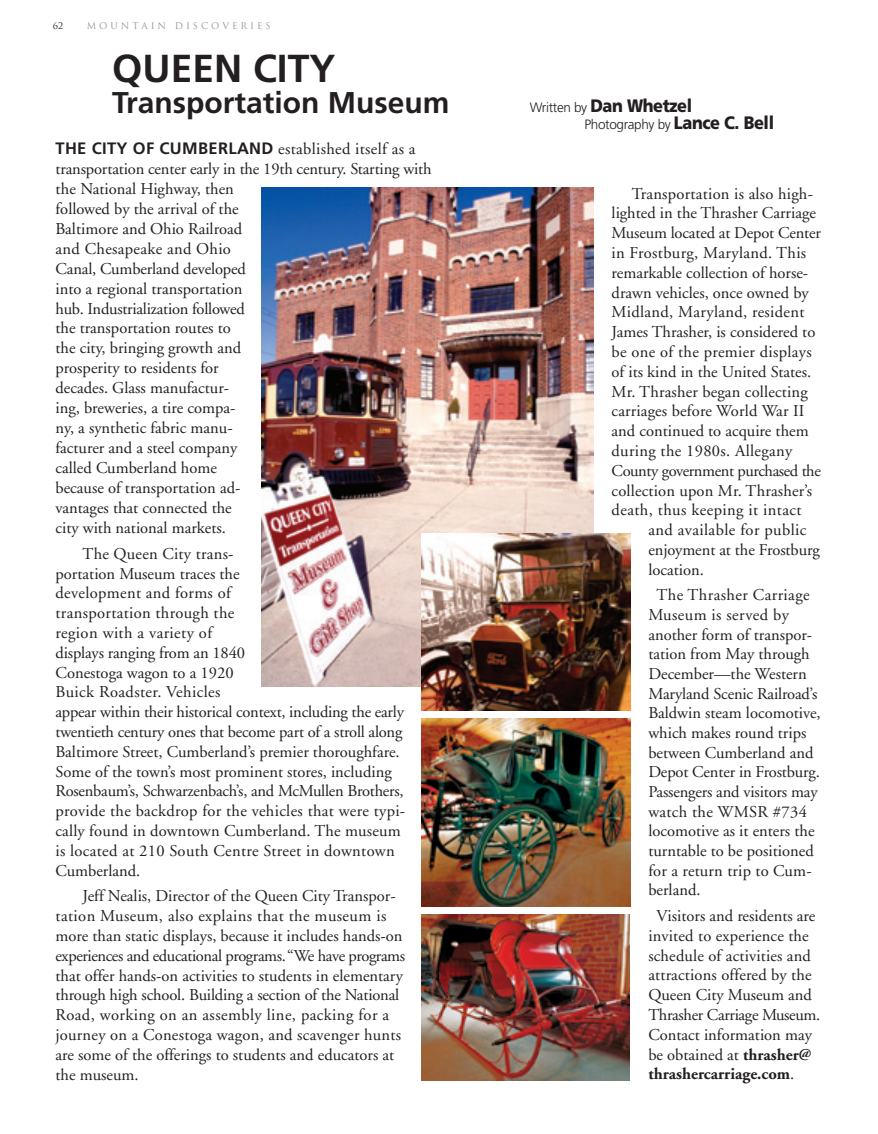
<style>
.page{position:relative;width:878px;height:1134px;background:#fff}
.page>*{position:absolute;margin:0;border:0;box-sizing:border-box;transform-origin:0 0}
.M_D_TEXT{font:700 39px "Frutiger";color:#231f20}
.M_D_TEXT-2{font:700 30px "Frutiger";color:#231f20}
.M_D_CAPTION{font:900 18px "Frutiger";letter-spacing:-.025em;color:#231f20;scale:.9 1}
.M_D_TEXT_no_Para{font:16.5px/19.8px "Adobe Garamond";color:#231f20}
.M_D_TEXT_no_Para-2{font:16.5px/19.8px "Adobe Garamond";letter-spacing:.02em;color:#231f20}
.M_D_TEXT_no_Para-3{font:16.5px "Adobe Garamond";letter-spacing:-.025em;color:#231f20}
.M_D_TEXT_no_Para-4{font:16.5px "Adobe Garamond";letter-spacing:.025em;color:#231f20}
.M_D_CAPTION-2{font:300 13.5px "Frutiger";letter-spacing:-.025em;color:#231f20}
.t1{font:9px "Trajan";color:#939598}
.t2{font:9px "Trajan";color:#231f20}
.s1{font-weight:300;font-size:13.5px}
.s2{font-weight:900;font-size:18px}
.s3{font-family:"Frutiger";font-weight:700}
.s4{font-weight:700}
</style>
<div class="page">
<img style="left:421px;top:718px;width:209px;height:188px">
<img style="left:261px;top:187px;width:332px;height:500px">
<img style="left:421px;top:914px;width:208px;height:167px">
<img style="left:421px;top:533px;width:209px;height:178px">
<p class="t2" style="left:53px;top:20px;width:12px">62</p>
<p class="t1" style="left:87px;top:20px;width:185px">M O U N T A I N D I S C O V E R I E S</p>
<p class="M_D_TEXT" style="left:112px;top:45px;width:225px">QUEEN CITY</p>
<p class="M_D_TEXT-2" style="left:112px;top:85px;width:339px">Transportation Museum</p>
<p class="M_D_CAPTION" style="left:530px;top:95px;width:182px"><span class="s1">Written by</span> Dan Whetzel</p>
<p class="M_D_CAPTION-2" style="left:584px;top:116px;width:191px">Photography by <span class="s2">Lance C. Bell</span></p>
<p class="M_D_TEXT_no_Para-2" style="left:56px;top:140px;width:361px"><span class="s3">THE CITY OF CUMBERLAND</span> established itself as a</p>
<p class="M_D_TEXT_no_Para" style="left:56px;top:159px;width:377px">transportation center early in the 19th century. Starting with</p>
<p class="M_D_TEXT_no_Para" style="left:56px;top:179px;width:192px">the National Highway, then followed by the arrival of the<br>Baltimore and Ohio Railroad and Chesapeake and Ohio<br>Canal, Cumberland developed</p>
<p class="M_D_TEXT_no_Para" style="left:56px;top:279px;width:188px">into a regional transportation</p>
<p class="M_D_TEXT_no_Para" style="left:56px;top:299px;width:191px">hub. Industrialization followed</p>
<p class="M_D_TEXT_no_Para" style="left:56px;top:319px;width:187px">the transportation routes to the city, bringing growth and prosperity to residents for</p>
<p class="M_D_TEXT_no_Para" style="left:56px;top:379px;width:186px">decades. Glass manufactur&shy;ing, breweries, a tire compa&shy;ny, a synthetic fabric manu&shy;facturer and a steel company called Cumberland home because of transportation ad&shy;vantages that connected the city with national markets.</p>
<p class="M_D_TEXT_no_Para-2" style="left:56px;top:544px;width:186px;text-indent:27px">The Queen City trans&shy;portation Museum traces the development and forms of transportation through the region with a variety of</p>
<p class="M_D_TEXT_no_Para" style="left:56px;top:643px;width:191px">displays ranging from an 1840</p>
<p class="M_D_TEXT_no_Para" style="left:56px;top:663px;width:179px">Conestoga wagon to a 1920<br>Buick Roadster. Vehicles</p>
<p class="M_D_TEXT_no_Para" style="left:56px;top:702px;width:350px">appear within their historical context, including the early twentieth century ones that become part of a stroll along Baltimore Street, Cumberland’s premier thoroughfare.<br>Some of the town’s most prominent stores, including</p>
<p class="M_D_TEXT_no_Para" style="left:56px;top:782px;width:351px">Rosenbaum’s, Schwarzenbach’s, and McMullen Brothers, provide the backdrop for the vehicles that were typi&shy;cally found in downtown Cumberland. The museum is located at 210 South Centre Street in downtown Cumberland.</p>
<p class="M_D_TEXT_no_Para" style="left:56px;top:887px;width:341px;text-indent:27px">Jeff Nealis, Director of the Queen City Transpor&shy;tation Museum, also explains that the museum is</p>
<p class="M_D_TEXT_no_Para" style="left:56px;top:926px;width:348px">more than static displays, because it includes hands-on</p>
<p class="M_D_TEXT_no_Para-3" style="left:56px;top:947px;width:351px">experiences and educational programs. “We have programs</p>
<p class="M_D_TEXT_no_Para" style="left:56px;top:966px;width:349px">that offer hands-on activities to students in elementary through high school. Building a section of the National<br>Road, working on an assembly line, packing for a</p>
<p class="M_D_TEXT_no_Para" style="left:56px;top:1025px;width:347px">journey on a Conestoga wagon, and scavenger hunts are some of the offerings to students and educators at the museum.</p>
<p class="M_D_TEXT_no_Para" style="left:611px;top:184px;width:206px;text-align:right">Transportation is also high&shy;lighted in the Thrasher Carriage</p>
<p class="M_D_TEXT_no_Para" style="left:611px;top:224px;width:211px">Museum located at Depot Center</p>
<p class="M_D_TEXT_no_Para" style="left:611px;top:243px;width:211px">in Frostburg, Maryland. This remarkable collection of horse&shy;drawn vehicles, once owned by<br>Midland, Maryland, resident<br>James Thrasher, is considered to be one of the premier displays of its kind in the United States.<br>Mr. Thrasher began collecting carriages before World War II and continued to acquire them during the 1980s. Allegany<br>County government purchased the</p>
<p class="M_D_TEXT_no_Para" style="left:611px;top:481px;width:202px">collection upon Mr. Thrasher’s</p>
<p class="M_D_TEXT_no_Para-4" style="left:611px;top:501px;width:191px">death, thus keeping it intact</p>
<p class="M_D_TEXT_no_Para-4" style="left:648px;top:521px;width:160px">and available for public</p>
<p class="M_D_TEXT_no_Para" style="left:648px;top:540px;width:173px">enjoyment at the Frostburg</p>
<p class="M_D_TEXT_no_Para" style="left:648px;top:560px;width:57px">location.</p>
<p class="M_D_TEXT_no_Para" style="left:648px;top:586px;width:170px;text-indent:8px">The Thrasher Carriage<br>Museum is served by another form of transpor&shy;tation from May through<br>December—the Western<br>Maryland Scenic Railroad’s</p>
<p class="M_D_TEXT_no_Para" style="left:648px;top:704px;width:174px">Baldwin steam locomotive,</p>
<p class="M_D_TEXT_no_Para" style="left:648px;top:723px;width:167px">which makes round trips between Cumberland and</p>
<p class="M_D_TEXT_no_Para" style="left:648px;top:763px;width:173px">Depot Center in Frostburg.</p>
<p class="M_D_TEXT_no_Para" style="left:648px;top:782px;width:171px">Passengers and visitors may</p>
<p class="M_D_TEXT_no_Para" style="left:648px;top:802px;width:168px">watch the WMSR #734 locomotive as it enters the turntable to be positioned for a return trip to Cum&shy;berland.</p>
<p class="M_D_TEXT_no_Para" style="left:656px;top:906px;width:160px">Visitors and residents are</p>
<p class="M_D_TEXT_no_Para" style="left:648px;top:926px;width:173px">invited to experience the schedule of activities and attractions offered by the<br>Queen City Museum and<br>Thrasher Carriage Museum.</p>
<p class="M_D_TEXT_no_Para" style="left:648px;top:1025px;width:165px;text-align:justify">Contact information may be obtained at <span class="s4">thrasher@ thrashercarriage.com</span>.</p>
</div>
